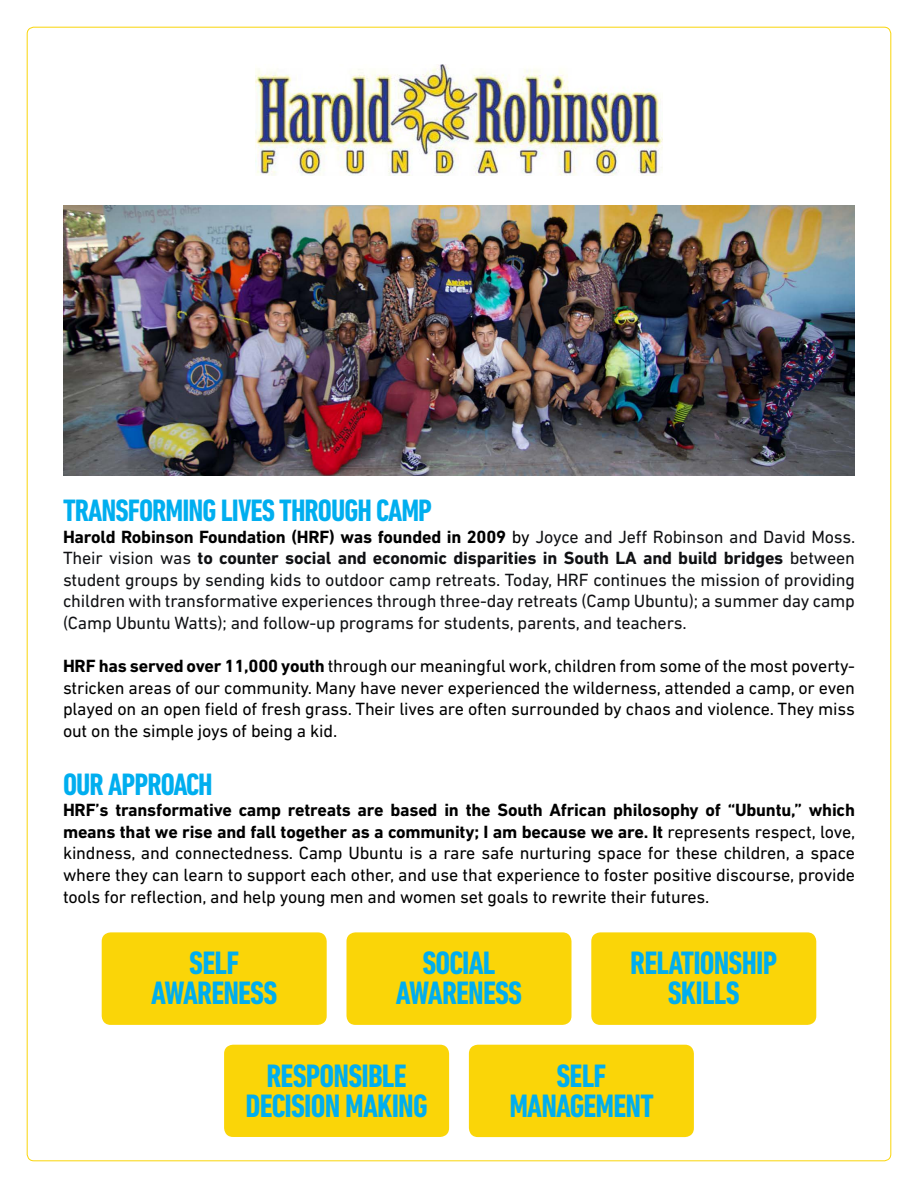
<style>
.page{position:relative;width:918px;height:1188px;background:#fff}
.page>*{position:absolute;margin:0;border:0;box-sizing:border-box;transform-origin:0 0}
.t1{font:700 condensed 33px/30px "DIN Next LT Pro";letter-spacing:-.025em;color:#00aeef;text-align:center}
.t2{font:700 condensed 31.5px "DIN Next LT Pro";letter-spacing:-.03em;color:#00aeef}
.t3{font:18px/21.6px "DIN Next LT Pro";letter-spacing:-.01em;color:#000;text-align:justify}
.t4{font:18px/21.6px "DIN Next LT Pro";letter-spacing:-.01em;color:#101114;text-align:justify}
.s1{font-weight:700;color:#000}
.s2{color:#000}
.s3{font-weight:700}
</style>
<div class="page">
<img style="left:256px;top:64px;width:406px;height:112px">
<img style="left:63px;top:205px;width:792px;height:270px">
<div style="left:102px;top:932px;width:225px;height:93px;background:#fad508;border-radius:9px"></div>
<div style="left:346px;top:932px;width:226px;height:93px;background:#fad508;border-radius:9px"></div>
<div style="left:591px;top:932px;width:225px;height:93px;background:#fad508;border-radius:9px"></div>
<div style="left:224px;top:1045px;width:225px;height:92px;background:#fad508;border-radius:9px"></div>
<div style="left:469px;top:1045px;width:225px;height:92px;background:#fad508;border-radius:9px"></div>
<h2 class="t2" style="left:63px;top:492px;width:371px">TRANSFORMING LIVES THROUGH CAMP</h2>
<p class="t4" style="left:63px;top:525px;width:794px"><span class="s1">Harold Robinson Foundation (HRF) was founded in 2009</span> <span class="s2">by</span> Joyce and Jeff Robinson and David Moss.<br>Their vision was <span class="s3">to counter social and economic disparities in South LA and build bridges</span> between student groups by sending kids to outdoor camp retreats. Today, HRF continues the mission of providing children with transformative experiences through three-day retreats (Camp Ubuntu); a summer day camp (Camp Ubuntu Watts); and follow-up programs for students, parents, and teachers.</p>
<p class="t3" style="left:63px;top:655px;width:794px"><span class="s3">HRF has served over 11,000 youth</span> through our meaningful work, children from some of the most poverty&shy;stricken areas of our community. Many have never experienced the wilderness, attended a camp, or even played on an open field of fresh grass. Their lives are often surrounded by chaos and violence. They miss out on the simple joys of being a kid.</p>
<h2 class="t2" style="left:63px;top:766px;width:151px">OUR APPROACH</h2>
<p class="t3" style="left:63px;top:799px;width:794px"><span class="s3">HRF’s transformative camp retreats are based in the South African philosophy of “Ubuntu,” which means that we rise and fall together as a community; I am because we are. It</span> represents respect, love, kindness, and connectedness. Camp Ubuntu is a rare safe nurturing space for these children, a space where they can learn to support each other, and use that experience to foster positive discourse, provide tools for reflection, and help young men and women set goals to rewrite their futures.</p>
<h1 class="t1" style="left:151px;top:948px;width:128px">SELF<br>AWARENESS</h1>
<h1 class="t1" style="left:396px;top:948px;width:128px">SOCIAL<br>AWARENESS</h1>
<h1 class="t1" style="left:630px;top:948px;width:149px">RELATIONSHIP<br>SKILLS</h1>
<h1 class="t1" style="left:245px;top:1060px;width:184px">RESPONSIBLE<br>DECISION MAKING</h1>
<h1 class="t1" style="left:509px;top:1060px;width:146px">SELF<br>MANAGEMENT</h1>
</div>
